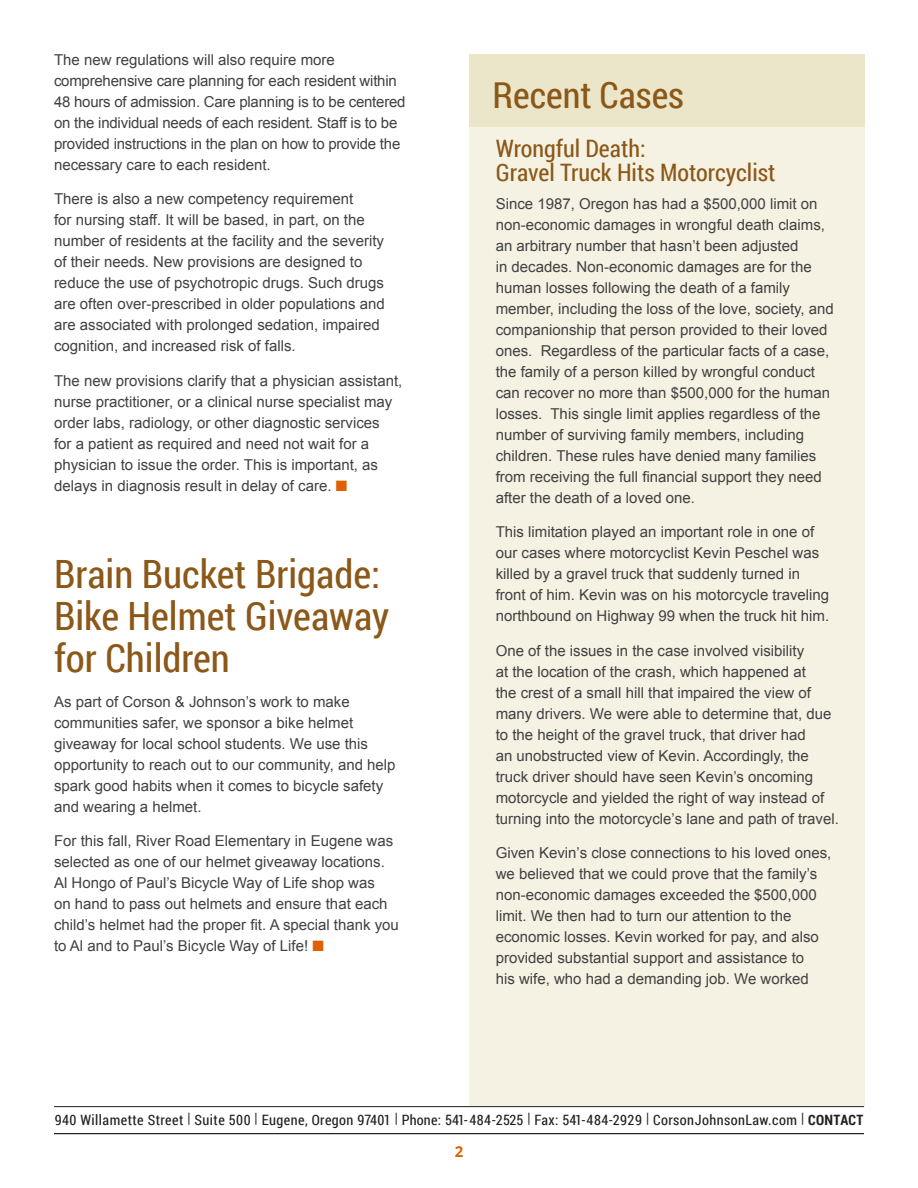
<style>
.page{position:relative;width:918px;height:1188px;background:#fff}
.page>*{position:absolute;margin:0;border:0;box-sizing:border-box;transform-origin:0 0}
.body{font:39px/42px "Roboto Condensed";color:#8b5818}
.header_recent{font:36.45px "Roboto Condensed";color:#8b5818}
.case_header{font:24px/24px "Roboto Condensed";color:#8b5818}
.body-2{font:15px/21px "Arial";color:#414042}
.t1{font:700 15px "Open Sans";color:#e05f00}
.t2{font:14.25px "Roboto Condensed";letter-spacing:.03em;color:#231f20}
.s1{color:#e05f00}
.s2{font-weight:700}
</style>
<div class="page">
<div style="left:470px;top:54px;width:395px;height:1053px;background:#f5f2e3"></div>
<hr style="left:54px;top:1133px;width:810px;height:1px;background:#231f20">
<hr style="left:54px;top:1106px;width:810px;height:1px;background:#231f20">
<div style="left:470px;top:54px;width:395px;height:72px;background:#ebe6ca"></div>
<p class="body-2" style="left:54px;top:49px;width:353px">The new regulations will also require more comprehensive care planning for each resident within 48 hours of admission. Care planning is to be centered on the individual needs of each resident. Staff is to be provided instructions in the plan on how to provide the necessary care to each resident.</p>
<p class="body-2" style="left:54px;top:189px;width:332px">There is also a new competency requirement<br>for nursing staff. It will be based, in part, on the number of residents at the facility and the severity of their needs. New provisions are designed to reduce the use of psychotropic drugs. Such drugs are often over-prescribed in older populations and are associated with prolonged sedation, impaired cognition, and increased risk of falls.</p>
<p class="body-2" style="left:54px;top:370px;width:350px">The new provisions clarify that a physician assistant, nurse practitioner, or a clinical nurse specialist may order labs, radiology, or other diagnostic services<br>for a patient as required and need not wait for a physician to issue the order. This is important, as delays in diagnosis result in delay of care. <span class="s1">■</span></p>
<p class="body" style="left:54px;top:554px;width:337px">Brain Bucket Brigade:<br>Bike Helmet Giveaway for Children</p>
<p class="body-2" style="left:54px;top:691px;width:343px">As part of Corson &amp; Johnson’s work to make communities safer, we sponsor a bike helmet giveaway for local school students. We use this opportunity to reach out to our community, and help spark good habits when it comes to bicycle safety and wearing a helmet.</p>
<p class="body-2" style="left:54px;top:831px;width:346px">For this fall, River Road Elementary in Eugene was selected as one of our helmet giveaway locations.<br>Al Hongo of Paul’s Bicycle Way of Life shop was<br>on hand to pass out helmets and ensure that each child’s helmet had the proper fit. A special thank you to Al and to Paul’s Bicycle Way of Life! <span class="s1">■</span></p>
<p class="header_recent" style="left:492px;top:74px;width:193px">Recent Cases</p>
<p class="case_header" style="left:496px;top:136px;width:281px">Wrongful Death:<br>Gravel Truck Hits Motorcyclist</p>
<p class="body-2" style="left:496px;top:193px;width:340px">Since 1987, Oregon has had a $500,000 limit on non-economic damages in wrongful death claims, an arbitrary number that hasn’t been adjusted<br>in decades. Non-economic damages are for the human losses following the death of a family member, including the loss of the love, society, and companionship that person provided to their loved ones. Regardless of the particular facts of a case, the family of a person killed by wrongful conduct can recover no more than $500,000 for the human losses. This single limit applies regardless of the number of surviving family members, including children. These rules have denied many families from receiving the full financial support they need after the death of a loved one.</p>
<p class="body-2" style="left:496px;top:522px;width:335px">This limitation played an important role in one of our cases where motorcyclist Kevin Peschel was killed by a gravel truck that suddenly turned in front of him. Kevin was on his motorcycle traveling northbound on Highway 99 when the truck hit him.</p>
<p class="body-2" style="left:496px;top:640px;width:345px">One of the issues in the case involved visibility<br>at the location of the crash, which happened at<br>the crest of a small hill that impaired the view of many drivers. We were able to determine that, due to the height of the gravel truck, that driver had<br>an unobstructed view of Kevin. Accordingly, the truck driver should have seen Kevin’s oncoming motorcycle and yielded the right of way instead of turning into the motorcycle’s lane and path of travel.</p>
<p class="body-2" style="left:496px;top:843px;width:337px">Given Kevin’s close connections to his loved ones, we believed that we could prove that the family’s non-economic damages exceeded the $500,000 limit. We then had to turn our attention to the economic losses. Kevin worked for pay, and also provided substantial support and assistance to<br>his wife, who had a demanding job. We worked</p>
<p class="t2" style="left:55px;top:1111px;width:810px">940 Willamette Street | Suite 500 | Eugene, Oregon 97401 | Phone: 541-484-2525 | Fax: 541-484-2929 | CorsonJohnsonLaw.com | <span class="s2">CONTACT</span></p>
<p class="t1" style="left:455px;top:1144px;width:10px">2</p>
</div>
